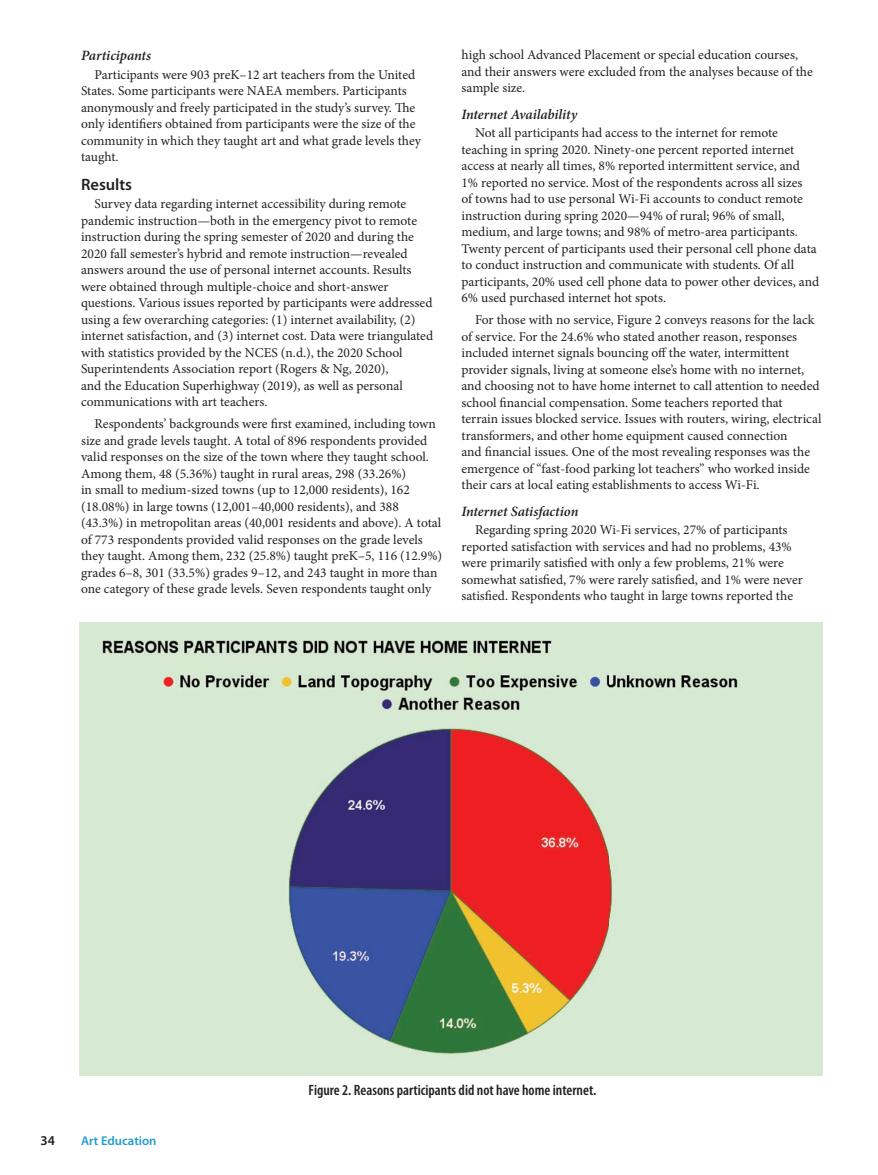
<style>
.page{position:relative;width:878px;height:1175px;background:#fff}
.page>*{position:absolute;margin:0;border:0;box-sizing:border-box;transform-origin:0 0}
.t1{font:600 16.5px "Myriad Pro";color:#231f20}
.t2{font:600 condensed 15px "Myriad Pro";color:#231f20}
.t3{font:italic 600 14.25px "Minion Pro";letter-spacing:-.005em;color:#231f20}
.t4{font:13.5px/16.5px "Minion Pro";color:#231f20}
.t5{font:600 13.5px "Myriad Pro";color:#231f20}
.t6{font:600 12.75px "Myriad Pro";color:#249ccc}
</style>
<div class="page">
<img style="left:80px;top:622px;width:742px;height:453px">
<p class="t3" style="left:81px;top:45px;width:72px">Participants</p>
<p class="t4" style="left:81px;top:66px;width:341px;text-indent:14px">Participants were 903 preK–12 art teachers from the United States. Some participants were NAEA members. Participants anonymously and freely participated in the study’s survey. The only identifiers obtained from participants were the size of the community in which they taught art and what grade levels they taught.</p>
<p class="t1" style="left:81px;top:174px;width:53px">Results</p>
<p class="t4" style="left:81px;top:196px;width:353px;text-indent:14px">Survey data regarding internet accessibility during remote pandemic instruction—both in the emergency pivot to remote instruction during the spring semester of 2020 and during the 2020 fall semester’s hybrid and remote instruction—revealed answers around the use of personal internet accounts. Results were obtained through multiple-choice and short-answer questions. Various issues reported by participants were addressed using a few overarching categories: (1) internet availability, (2) internet satisfaction, and (3) internet cost. Data were triangulated with statistics provided by the NCES (n.d.), the 2020 School Superintendents Association report (Rogers &amp; Ng, 2020),<br>and the Education Superhighway (2019), as well as personal communications with art teachers.</p>
<p class="t4" style="left:81px;top:416px;width:363px;text-indent:14px">Respondents’ backgrounds were first examined, including town size and grade levels taught. A total of 896 respondents provided valid responses on the size of the town where they taught school.<br>Among them, 48 (5.36%) taught in rural areas, 298 (33.26%)<br>in small to medium-sized towns (up to 12,000 residents), 162 (18.08%) in large towns (12,001–40,000 residents), and 388 (43.3%) in metropolitan areas (40,001 residents and above). A total of 773 respondents provided valid responses on the grade levels they taught. Among them, 232 (25.8%) taught preK–5, 116 (12.9%) grades 6–8, 301 (33.5%) grades 9–12, and 243 taught in more than one category of these grade levels. Seven respondents taught only</p>
<p class="t4" style="left:461px;top:47px;width:353px">high school Advanced Placement or special education courses, and their answers were excluded from the analyses because of the sample size.</p>
<p class="t3" style="left:461px;top:104px;width:117px">Internet Availability</p>
<p class="t4" style="left:461px;top:125px;width:359px;text-indent:14px">Not all participants had access to the internet for remote teaching in spring 2020. Ninety-one percent reported internet access at nearly all times, 8% reported intermittent service, and 1% reported no service. Most of the respondents across all sizes<br>of towns had to use personal Wi-Fi accounts to conduct remote instruction during spring 2020—94% of rural; 96% of small, medium, and large towns; and 98% of metro-area participants.<br>Twenty percent of participants used their personal cell phone data to conduct instruction and communicate with students. Of all participants, 20% used cell phone data to power other devices, and 6% used purchased internet hot spots.</p>
<p class="t4" style="left:461px;top:312px;width:361px;text-indent:14px">For those with no service, Figure 2 conveys reasons for the lack of service. For the 24.6% who stated another reason, responses included internet signals bouncing off the water, intermittent provider signals, living at someone else’s home with no internet, and choosing not to have home internet to call attention to needed school financial compensation. Some teachers reported that terrain issues blocked service. Issues with routers, wiring, electrical transformers, and other home equipment caused connection<br>and financial issues. One of the most revealing responses was the emergence of “fast-food parking lot teachers” who worked inside their cars at local eating establishments to access Wi-Fi.</p>
<p class="t3" style="left:461px;top:501px;width:118px">Internet Satisfaction</p>
<p class="t4" style="left:461px;top:521px;width:343px;text-indent:14px">Regarding spring 2020 Wi-Fi services, 27% of participants reported satisfaction with services and had no problems, 43% were primarily satisfied with only a few problems, 21% were somewhat satisfied, 7% were rarely satisfied, and 1% were never satisfied. Respondents who taught in large towns reported the</p>
<p class="t5" style="left:40px;top:1131px;width:16px">34</p>
<p class="t6" style="left:81px;top:1132px;width:77px">Art Education</p>
<p class="t2" style="left:308px;top:1080px;width:289px">Figure 2. Reasons participants did not have home internet.</p>
</div>
